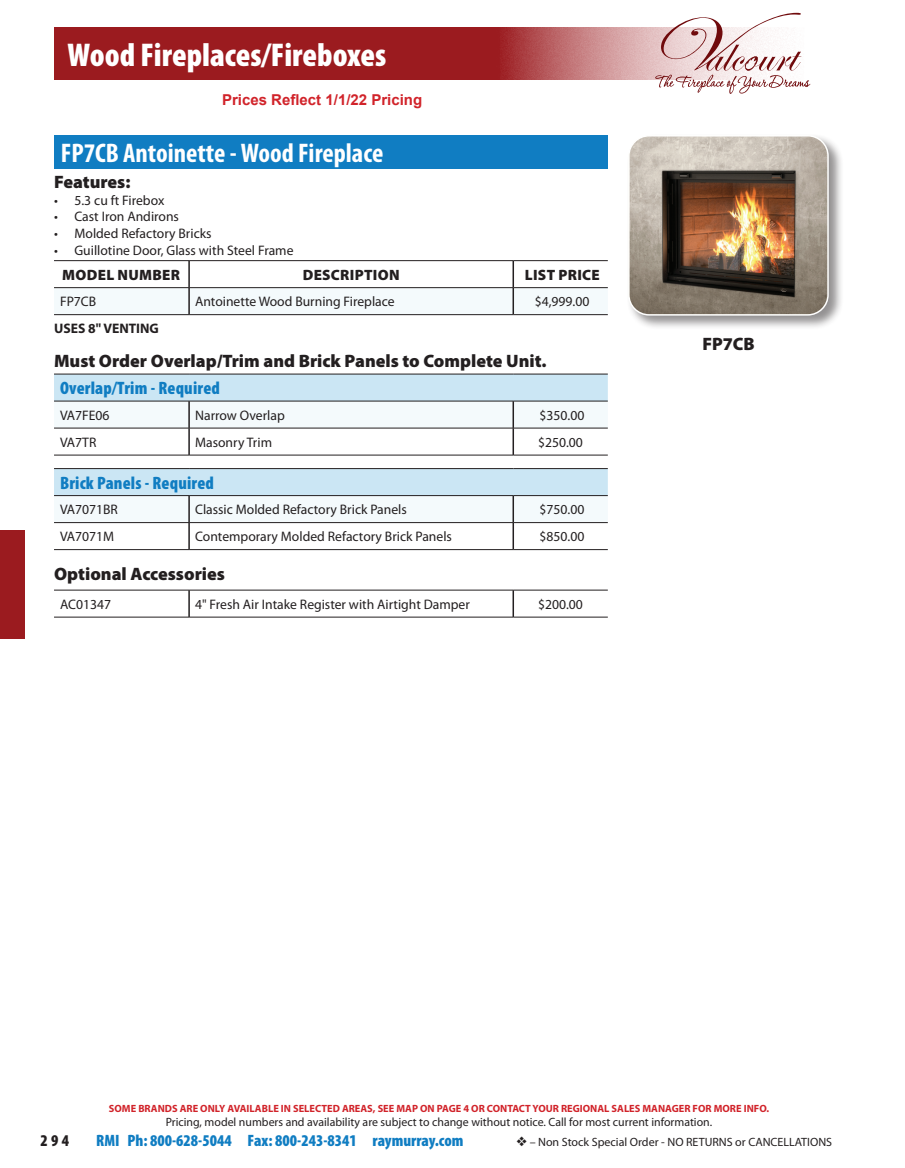
<style>
.page{position:relative;width:905px;height:1168px;background:#fff}
.page>*{position:absolute;margin:0;border:0;box-sizing:border-box;transform-origin:0 0}
.t1{font:900 condensed 33px "Myriad Pro";color:#fff}
.t2{font:700 condensed 27px "Myriad Pro";color:#fff}
.t3{font:900 18px "Myriad Pro";color:#231f20}
.t4{font:900 condensed 18px "Myriad Pro";letter-spacing:.01em;color:#107dc2}
.t5{font:900 condensed 16.5px "Myriad Pro";color:#107dc2}
.t6{font:900 condensed 16.5px "Myriad Pro";color:#231f20}
.t7{font:900 15px "Myriad Pro";letter-spacing:.02em;color:#231f20}
.t8{font:700 15px "Arial";color:#d1232a}
.t9{font:13.8px "Myriad Pro";color:#231f20}
.t10{font:700 13.8px "Myriad Pro";color:#231f20}
.t11{font:12px "Myriad Pro";color:#231f20}
.t12{font:700 10.5px "Myriad Pro";color:#d1232a}
</style>
<div class="page">
<div style="left:54px;top:135px;width:554px;height:34px;background:#107dc2"></div>
<div style="left:54px;top:288px;width:554px;height:26px;background:#f4fafc"></div>
<svg style="left:54px;top:315px;width:554px;height:302px"></svg>
<svg style="left:54px;top:375px;width:554px;height:120px;fill:#cbe6f4"></svg>
<div style="left:54px;top:455px;width:554px;height:13px;background:#fff"></div>
<hr style="left:54px;top:260px;width:135px;height:1px;background:#231f20">
<hr style="left:189px;top:260px;width:324px;height:1px;background:#231f20">
<hr style="left:513px;top:260px;width:95px;height:1px;background:#231f20">
<hr style="left:54px;top:287px;width:135px;height:1px;background:#231f20">
<hr style="left:189px;top:287px;width:324px;height:1px;background:#231f20">
<hr style="left:513px;top:287px;width:95px;height:1px;background:#231f20">
<hr style="left:54px;top:401px;width:135px;height:1px;background:#231f20">
<hr style="left:189px;top:401px;width:324px;height:1px;background:#231f20">
<hr style="left:513px;top:401px;width:95px;height:1px;background:#231f20">
<hr style="left:54px;top:428px;width:135px;height:1px;background:#231f20">
<hr style="left:189px;top:428px;width:324px;height:1px;background:#231f20">
<hr style="left:513px;top:428px;width:95px;height:1px;background:#231f20">
<hr style="left:54px;top:455px;width:135px;height:1px;background:#231f20">
<hr style="left:189px;top:455px;width:324px;height:1px;background:#231f20">
<hr style="left:54px;top:495px;width:135px;height:1px;background:#231f20">
<hr style="left:189px;top:495px;width:324px;height:1px;background:#231f20">
<hr style="left:513px;top:495px;width:95px;height:1px;background:#231f20">
<hr style="left:54px;top:522px;width:135px;height:1px;background:#231f20">
<hr style="left:189px;top:522px;width:324px;height:1px;background:#231f20">
<hr style="left:513px;top:522px;width:95px;height:1px;background:#231f20">
<hr style="left:188px;top:261px;width:2px;height:26px;background:#231f20">
<hr style="left:512px;top:261px;width:2px;height:26px;background:#231f20">
<hr style="left:188px;top:288px;width:2px;height:26px;background:#231f20">
<hr style="left:512px;top:288px;width:2px;height:26px;background:#231f20">
<hr style="left:188px;top:401px;width:2px;height:27px;background:#231f20">
<hr style="left:512px;top:401px;width:2px;height:27px;background:#231f20">
<hr style="left:188px;top:428px;width:2px;height:27px;background:#231f20">
<hr style="left:512px;top:428px;width:2px;height:27px;background:#231f20">
<hr style="left:188px;top:496px;width:2px;height:26px;background:#231f20">
<hr style="left:512px;top:496px;width:2px;height:26px;background:#231f20">
<hr style="left:188px;top:523px;width:2px;height:26px;background:#231f20">
<hr style="left:512px;top:523px;width:2px;height:26px;background:#231f20">
<hr style="left:188px;top:590px;width:2px;height:27px;background:#231f20">
<hr style="left:512px;top:590px;width:2px;height:27px;background:#231f20">
<hr style="left:54px;top:468px;width:135px;height:1px;background:#231f20">
<hr style="left:189px;top:468px;width:324px;height:1px;background:#231f20">
<hr style="left:513px;top:468px;width:95px;height:1px;background:#231f20">
<hr style="left:513px;top:455px;width:95px;height:1px;background:#231f20">
<hr style="left:54px;top:314px;width:135px;height:1px;background:#231f20">
<hr style="left:189px;top:314px;width:324px;height:1px;background:#231f20">
<hr style="left:513px;top:314px;width:95px;height:1px;background:#231f20">
<hr style="left:54px;top:549px;width:135px;height:1px;background:#231f20">
<hr style="left:189px;top:549px;width:324px;height:1px;background:#231f20">
<hr style="left:513px;top:549px;width:95px;height:1px;background:#231f20">
<hr style="left:54px;top:374px;width:135px;height:1px;background:#231f20">
<hr style="left:189px;top:374px;width:324px;height:1px;background:#231f20">
<hr style="left:513px;top:374px;width:95px;height:1px;background:#231f20">
<hr style="left:54px;top:590px;width:135px;height:1px;background:#231f20">
<hr style="left:189px;top:590px;width:324px;height:1px;background:#231f20">
<hr style="left:513px;top:590px;width:95px;height:1px;background:#231f20">
<hr style="left:54px;top:617px;width:135px;height:1px;background:#231f20">
<hr style="left:189px;top:617px;width:324px;height:1px;background:#231f20">
<hr style="left:513px;top:617px;width:95px;height:1px;background:#231f20">
<div style="left:626px;top:134px;width:217px;height:197px;background:#231f20;opacity:.49"></div>
<img style="left:628px;top:136px;width:200px;height:179px">
<div style="left:628px;top:135px;width:200px;height:181px;border:2px solid #fff;border-radius:20px"></div>
<svg style="left:54px;top:27px;width:601px;height:53px;background:#a53336"></svg>
<svg style="left:655px;top:13px;width:155px;height:81px"></svg>
<div style="left:0;top:530px;width:25px;height:108px;background:#9b1b1f"></div>
<h1 class="t1" style="left:68px;top:34px;width:320px">Wood Fireplaces/Fireboxes</h1>
<p class="t8" style="left:222px;top:90px;width:202px">Prices Reflect 1/1/22 Pricing</p>
<h2 class="t2" style="left:61px;top:136px;width:324px">FP7CB Antoinette - Wood Fireplace</h2>
<h3 class="t3" style="left:54px;top:170px;width:78px">Features:</h3>
<p class="t9" style="left:54px;top:192px;width:112px">• 5.3 cu ft Firebox</p>
<p class="t9" style="left:54px;top:208px;width:126px">• Cast Iron Andirons</p>
<p class="t9" style="left:54px;top:225px;width:159px">• Molded Refactory Bricks</p>
<p class="t9" style="left:54px;top:241px;width:241px">• Guillotine Door, Glass with Steel Frame</p>
<p class="t7" style="left:62px;top:265px;width:119px">MODEL NUMBER</p>
<p class="t7" style="left:303px;top:265px;width:98px">DESCRIPTION</p>
<p class="t7" style="left:525px;top:265px;width:76px">LIST PRICE</p>
<p class="t9" style="left:60px;top:293px;width:38px">FP7CB</p>
<p class="t9" style="left:195px;top:293px;width:201px">Antoinette Wood Burning Fireplace</p>
<p class="t9" style="left:534px;top:293px;width:56px">$4,999.00</p>
<p class="t10" style="left:54px;top:319px;width:106px">USES 8" VENTING</p>
<h3 class="t3" style="left:54px;top:349px;width:494px">Must Order Overlap/Trim and Brick Panels to Complete Unit.</h3>
<h3 class="t4" style="left:60px;top:377px;width:161px">Overlap/Trim - Required</h3>
<p class="t9" style="left:60px;top:407px;width:51px">VA7FE06</p>
<p class="t9" style="left:195px;top:407px;width:91px">Narrow Overlap</p>
<p class="t9" style="left:539px;top:407px;width:46px">$350.00</p>
<p class="t9" style="left:60px;top:434px;width:38px">VA7TR</p>
<p class="t9" style="left:195px;top:434px;width:78px">Masonry Trim</p>
<p class="t9" style="left:538px;top:434px;width:46px">$250.00</p>
<h3 class="t4" style="left:60px;top:471px;width:155px">Brick Panels - Required</h3>
<p class="t9" style="left:60px;top:501px;width:59px">VA7071BR</p>
<p class="t9" style="left:195px;top:501px;width:213px">Classic Molded Refactory Brick Panels</p>
<p class="t9" style="left:539px;top:501px;width:46px">$750.00</p>
<p class="t9" style="left:60px;top:528px;width:56px">VA7071M</p>
<p class="t9" style="left:195px;top:528px;width:258px">Contemporary Molded Refactory Brick Panels</p>
<p class="t9" style="left:539px;top:528px;width:46px">$850.00</p>
<h3 class="t3" style="left:54px;top:561px;width:172px">Optional Accessories</h3>
<p class="t9" style="left:60px;top:596px;width:53px">AC01347</p>
<p class="t9" style="left:195px;top:596px;width:276px">4" Fresh Air Intake Register with Airtight Damper</p>
<p class="t9" style="left:538px;top:596px;width:46px">$200.00</p>
<h3 class="t3" style="left:702px;top:332px;width:54px">FP7CB</h3>
<p class="t12" style="left:109px;top:1102px;width:661px">SOME BRANDS ARE ONLY AVAILABLE IN SELECTED AREAS, SEE MAP ON PAGE 4 OR CONTACT YOUR REGIONAL SALES MANAGER FOR MORE INFO.</p>
<p class="t11" style="left:166px;top:1115px;width:548px">Pricing, model numbers and availability are subject to change without notice. Call for most current information.</p>
<p class="t6" style="left:40px;top:1130px;width:30px">294</p>
<p class="t5" style="left:96px;top:1130px;width:369px">RMI Ph: 800-628-5044 Fax: 800-243-8341 raymurray.com</p>
<p class="t11" style="left:516px;top:1134px;width:317px">❖ – Non Stock Special Order - NO RETURNS or CANCELLATIONS</p>
</div>
